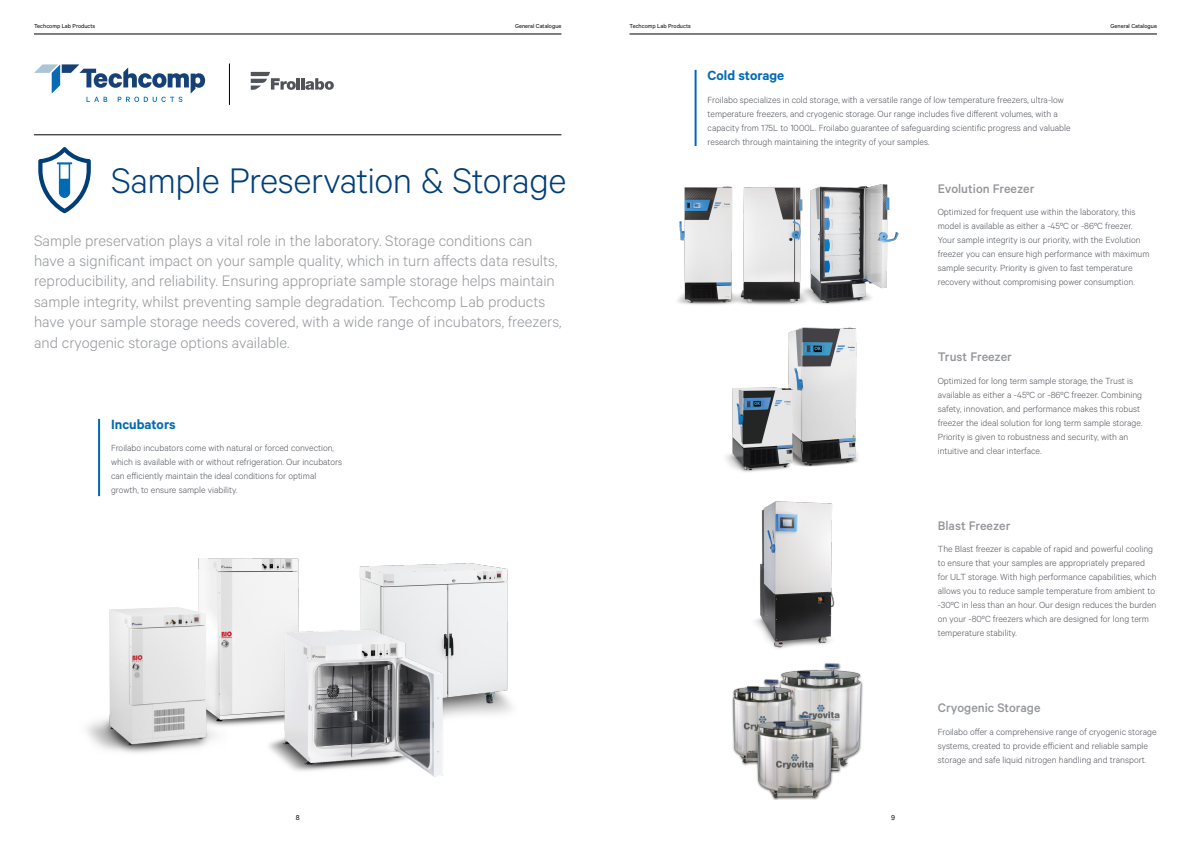
<style>
.page{position:relative;width:1191px;height:842px;background:#fff}
.page>*{position:absolute;margin:0;border:0;box-sizing:border-box;transform-origin:0 0}
.Heading_1{font:300 40px "Calibre";letter-spacing:-.015em;color:#003e78}
.Brand_Page_Intro{font:300 17px/20.4px "Calibre";color:#94969a}
.Heading_2{font:600 15px "Calibre";color:#006ab4}
.Heading_3{font:500 14px "Calibre";color:#94969a}
.Body_Copy{font:300 10px/14px "Calibre";color:#50535a}
.t1{font:8px "Calibre";color:#000}
.t2{font:6.5px "Calibre";color:#000}
</style>
<div class="page">
<svg style="left:251px;top:72px;width:83px;height:18px"></svg>
<img style="left:359px;top:563px;width:153px;height:152px">
<img style="left:732px;top:663px;width:131px;height:136px">
<svg style="left:34px;top:64px;width:171px;height:38px"></svg>
<hr style="left:229px;top:63px;width:1px;height:42px;background:#000">
<hr style="left:34px;top:135px;width:527px;height:1px;background:#000">
<hr style="left:98px;top:419px;width:2px;height:77px;background:#006ab4">
<hr style="left:694px;top:70px;width:2px;height:76px;background:#006ab4">
<svg style="left:38px;top:147px;width:53px;height:66px"></svg>
<img style="left:755px;top:501px;width:80px;height:148px">
<img style="left:788px;top:327px;width:70px;height:140px">
<img style="left:726px;top:381px;width:80px;height:91px">
<img style="left:198px;top:558px;width:101px;height:167px">
<img style="left:259px;top:613px;width:204px;height:164px">
<img style="left:86px;top:595px;width:152px;height:158px">
<img style="left:677px;top:184px;width:222px;height:121px">
<hr style="left:34px;top:34px;width:527px;height:1px;background:#000">
<hr style="left:629px;top:34px;width:528px;height:1px;background:#000">
<p class="t2" style="left:34px;top:22px;width:63px">Techcomp Lab Products</p>
<p class="t2" style="left:515px;top:22px;width:48px">General Catalogue</p>
<p class="t2" style="left:629px;top:22px;width:63px">Techcomp Lab Products</p>
<p class="t2" style="left:1110px;top:22px;width:48px">General Catalogue</p>
<p class="Heading_1" style="left:111px;top:157px;width:457px">Sample Preservation &amp; Storage</p>
<p class="Brand_Page_Intro" style="left:34px;top:229px;width:529px">Sample preservation plays a vital role in the laboratory. Storage conditions can have a significant impact on your sample quality, which in turn affects data results, reproducibility, and reliability. Ensuring appropriate sample storage helps maintain sample integrity, whilst preventing sample degradation. Techcomp Lab products have your sample storage needs covered, with a wide range of incubators, freezers, and cryogenic storage options available.</p>
<p class="Heading_2" style="left:111px;top:415px;width:66px">Incubators</p>
<p class="Body_Copy" style="left:111px;top:441px;width:233px">Froilabo incubators come with natural or forced convection, which is available with or without refrigeration. Our incubators can efficiently maintain the ideal conditions for optimal growth, to ensure sample viability.</p>
<p class="t1" style="left:296px;top:813px;width:5px">8</p>
<p class="Heading_2" style="left:707px;top:67px;width:78px">Cold storage</p>
<p class="Body_Copy" style="left:707px;top:92px;width:364px">Froilabo specializes in cold storage, with a versatile range of low temperature freezers, ultra-low temperature freezers, and cryogenic storage. Our range includes five different volumes, with a capacity from 175L to 1000L. Froilabo guarantee of safeguarding scientific progress and valuable research through maintaining the integrity of your samples.</p>
<p class="Heading_3" style="left:937px;top:180px;width:98px">Evolution Freezer</p>
<p class="Body_Copy" style="left:937px;top:205px;width:213px">Optimized for frequent use within the laboratory, this model is available as either a -45ºC or -86ºC freezer.<br>Your sample integrity is our priority, with the Evolution freezer you can ensure high performance with maximum sample security. Priority is given to fast temperature recovery without compromising power consumption.</p>
<p class="Heading_3" style="left:937px;top:349px;width:76px">Trust Freezer</p>
<p class="Body_Copy" style="left:937px;top:373px;width:206px">Optimized for long term sample storage, the Trust is available as either a -45ºC or -86ºC freezer. Combining safety, innovation, and performance makes this robust freezer the ideal solution for long term sample storage.<br>Priority is given to robustness and security, with an intuitive and clear interface.</p>
<p class="Heading_3" style="left:937px;top:517px;width:74px">Blast Freezer</p>
<p class="Body_Copy" style="left:937px;top:542px;width:220px">The Blast freezer is capable of rapid and powerful cooling to ensure that your samples are appropriately prepared for ULT storage. With high performance capabilities, which allows you to reduce sample temperature from ambient to -30ºC in less than an hour. Our design reduces the burden on your -80ºC freezers which are designed for long term temperature stability.</p>
<p class="t1" style="left:891px;top:813px;width:5px">9</p>
<p class="Heading_3" style="left:937px;top:700px;width:104px">Cryogenic Storage</p>
<p class="Body_Copy" style="left:937px;top:724px;width:220px">Froilabo offer a comprehensive range of cryogenic storage systems, created to provide efficient and reliable sample storage and safe liquid nitrogen handling and transport.</p>
</div>
